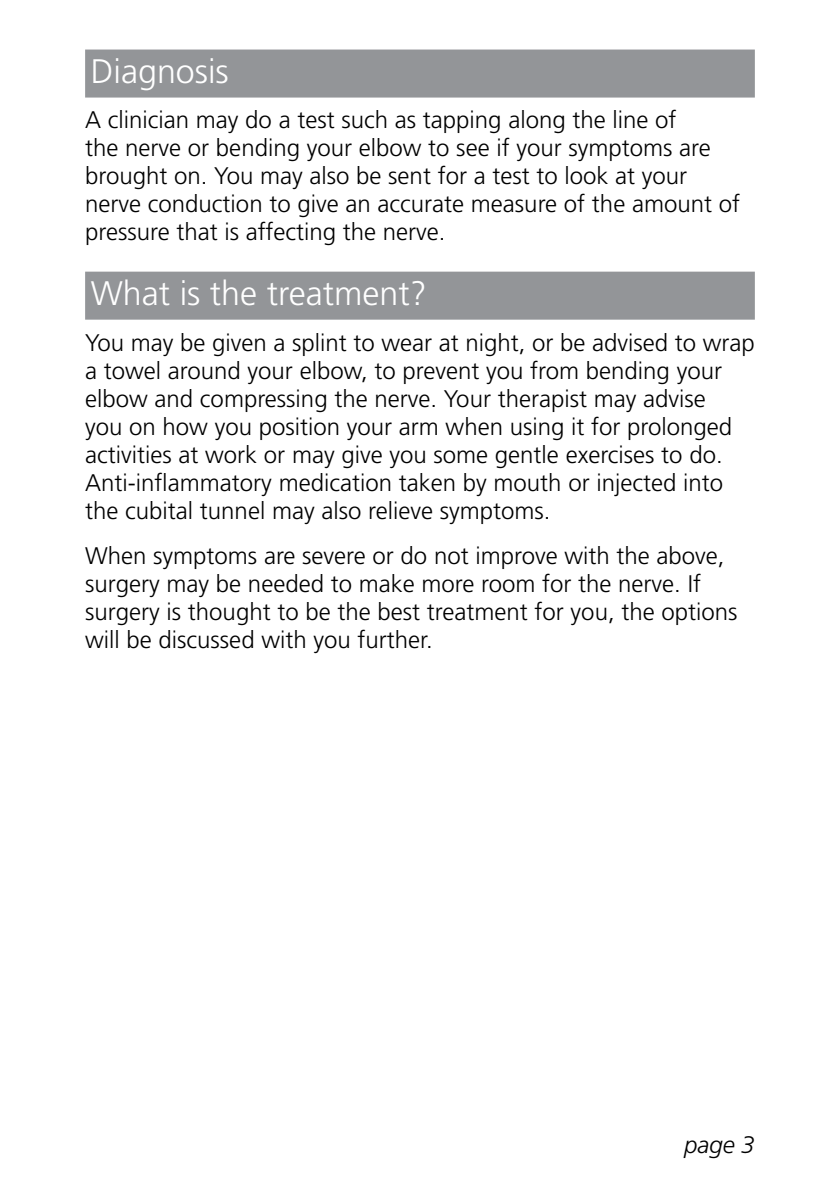
<style>
.page{position:relative;width:840px;height:1191px;background:#fff}
.page>*{position:absolute;margin:0;border:0;box-sizing:border-box;transform-origin:0 0}
.t1{font:300 34px "Frutiger";color:#fff}
.t2{font:300 24px/28px "Frutiger";color:#000}
.t3{font:italic 300 24px "Frutiger";color:#000}
</style>
<div class="page">
<div style="left:85px;top:50px;width:669px;height:48px;background:#939598"></div>
<div style="left:85px;top:272px;width:669px;height:48px;background:#939598"></div>
<h1 class="t1" style="left:91px;top:52px;width:139px">Diagnosis</h1>
<p class="t2" style="left:85px;top:106px;width:656px">A clinician may do a test such as tapping along the line of<br>the nerve or bending your elbow to see if your symptoms are brought on. You may also be sent for a test to look at your nerve conduction to give an accurate measure of the amount of pressure that is affecting the nerve.</p>
<h1 class="t1" style="left:91px;top:274px;width:337px">What is the treatment?</h1>
<p class="t2" style="left:85px;top:328px;width:670px">You may be given a splint to wear at night, or be advised to wrap a towel around your elbow, to prevent you from bending your elbow and compressing the nerve. Your therapist may advise<br>you on how you position your arm when using it for prolonged activities at work or may give you some gentle exercises to do.<br>Anti-inflammatory medication taken by mouth or injected into the cubital tunnel may also relieve symptoms.</p>
<p class="t2" style="left:85px;top:541px;width:653px">When symptoms are severe or do not improve with the above, surgery may be needed to make more room for the nerve. If surgery is thought to be the best treatment for you, the options will be discussed with you further.</p>
<p class="t3" style="left:683px;top:1131px;width:72px">page 3</p>
</div>
